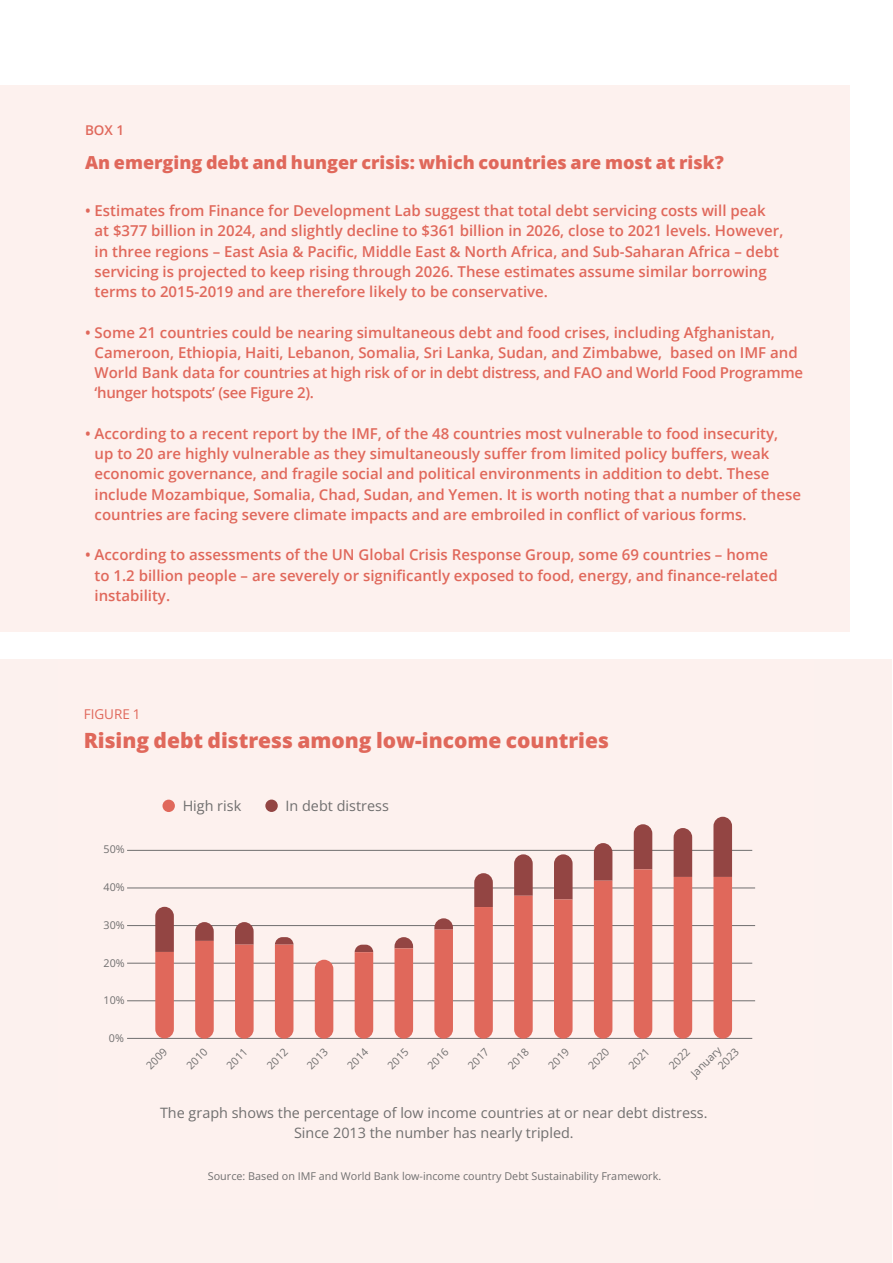
<style>
.page{position:relative;width:893px;height:1263px;background:#fff}
.page>*{position:absolute;margin:0;border:0;box-sizing:border-box;transform-origin:0 0}
.texte{font:21px "Open Sans";color:#e0685b}
.texte-2{font:18px "Open Sans";color:#e0685b}
.t1{font:600 15px/20.2px "Open Sans";color:#e0685b}
.t2{font:14.4px/19.8px "Open Sans Roman";color:#706f6f;text-align:center}
.texte-3{font:13.5px "Open Sans";color:#e0685b}
.t3{font:600 13.5px "Open Sans";color:#e0685b}
.t4{font:10.8px "Open Sans Roman";color:#706f6f}
</style>
<div class="page">
<div style="left:0;top:85px;width:849px;height:546px;background:#fdf1ee"></div>
<div style="left:0;top:660px;width:892px;height:603px;background:#fcf1ee"></div>
<hr style="left:127px;top:963px;width:625px;height:1px;background:#706f6f">
<hr style="left:127px;top:1000px;width:628px;height:1px;background:#706f6f">
<hr style="left:127px;top:925px;width:628px;height:1px;background:#706f6f">
<hr style="left:127px;top:888px;width:628px;height:1px;background:#706f6f">
<hr style="left:127px;top:850px;width:625px;height:1px;background:#706f6f">
<hr style="left:127px;top:1038px;width:625px;height:1px;background:#706f6f">
<svg style="left:155px;top:907px;width:19px;height:131px;background:#c8635a"></svg>
<svg style="left:195px;top:922px;width:19px;height:117px;background:#d56a5f"></svg>
<svg style="left:235px;top:922px;width:19px;height:117px;background:#d3695e"></svg>
<svg style="left:275px;top:937px;width:18px;height:102px;background:#db695d"></svg>
<div style="left:315px;top:960px;width:18px;height:79px;background:#e0685b;border-radius:9px"></div>
<svg style="left:355px;top:945px;width:18px;height:94px;background:#da695d"></svg>
<svg style="left:394px;top:937px;width:19px;height:102px;background:#da6d62"></svg>
<svg style="left:434px;top:918px;width:19px;height:121px;background:#db6c61"></svg>
<svg style="left:474px;top:873px;width:19px;height:166px;background:#d2675d"></svg>
<svg style="left:514px;top:854px;width:19px;height:185px;background:#d0665c"></svg>
<svg style="left:554px;top:854px;width:19px;height:185px;background:#cf665c"></svg>
<svg style="left:594px;top:843px;width:18px;height:196px;background:#d26459"></svg>
<svg style="left:634px;top:824px;width:18px;height:215px;background:#d06358"></svg>
<svg style="left:674px;top:828px;width:18px;height:211px;background:#ce6258"></svg>
<svg style="left:713px;top:817px;width:19px;height:222px;background:#cd645a"></svg>
<div style="left:162px;top:800px;width:13px;height:12px;background:#e0685b;border-radius:50%"></div>
<div style="left:265px;top:799px;width:13px;height:13px;background:#934543;border-radius:50%"></div>
<p class="t3" style="left:85px;top:121px;width:41px">BOX 1</p>
<p class="texte-2" style="left:85px;top:150px;width:640px">An emerging debt and hunger crisis: which countries are most at risk?</p>
<p class="t1" style="left:95px;top:200px;width:690px;text-indent:-10px">• Estimates from Finance for Development Lab suggest that total debt servicing costs will peak at $377 billion in 2024, and slightly decline to $361 billion in 2026, close to 2021 levels. However, in three regions – East Asia &amp; Pacific, Middle East &amp; North Africa, and Sub-Saharan Africa – debt servicing is projected to keep rising through 2026. These estimates assume similar borrowing terms to 2015-2019 and are therefore likely to be conservative.</p>
<p class="t1" style="left:95px;top:322px;width:710px;text-indent:-10px">• Some 21 countries could be nearing simultaneous debt and food crises, including Afghanistan, Cameroon, Ethiopia, Haiti, Lebanon, Somalia, Sri Lanka, Sudan, and Zimbabwe, based on IMF and World Bank data for countries at high risk of or in debt distress, and FAO and World Food Programme ‘hunger hotspots’ (see Figure 2).</p>
<p class="t1" style="left:95px;top:423px;width:708px;text-indent:-10px">• According to a recent report by the IMF, of the 48 countries most vulnerable to food insecurity,<br>up to 20 are highly vulnerable as they simultaneously suffer from limited policy buffers, weak economic governance, and fragile social and political environments in addition to debt. These include Mozambique, Somalia, Chad, Sudan, and Yemen. It is worth noting that a number of these countries are facing severe climate impacts and are embroiled in conflict of various forms.</p>
<p class="t1" style="left:95px;top:544px;width:685px;text-indent:-10px">• According to assessments of the UN Global Crisis Response Group, some 69 countries – home to 1.2 billion people – are severely or significantly exposed to food, energy, and finance-related instability.</p>
<p class="texte-3" style="left:84px;top:705px;width:58px">FIGURE 1</p>
<p class="texte" style="left:84px;top:726px;width:527px">Rising debt distress among low-income countries</p>
<p class="t4" style="left:104px;top:841px;width:23px">50%</p>
<p class="t4" style="left:104px;top:880px;width:23px">40%</p>
<p class="t4" style="left:104px;top:918px;width:23px">30%</p>
<p class="t4" style="left:104px;top:955px;width:23px">20%</p>
<p class="t4" style="left:104px;top:993px;width:23px">10%</p>
<p class="t4" style="left:109px;top:1031px;width:17px">0%</p>
<p class="t2" style="left:183px;top:795px;width:60px">High risk</p>
<p class="t2" style="left:286px;top:795px;width:105px">In debt distress</p>
<p class="t4" style="left:688px;top:1070px;width:39px;rotate:-45deg">January</p>
<p class="t2" style="left:160px;top:1103px;width:549px">The graph shows the percentage of low income countries at or near debt distress.<br>Since 2013 the number has nearly tripled.</p>
<p class="t4" style="left:263px;top:1062px;width:26px;rotate:-45deg">2012</p>
<p class="t4" style="left:304px;top:1062px;width:26px;rotate:-45deg">2013</p>
<p class="t4" style="left:344px;top:1062px;width:26px;rotate:-45deg">2014</p>
<p class="t4" style="left:384px;top:1062px;width:26px;rotate:-45deg">2015</p>
<p class="t4" style="left:424px;top:1062px;width:26px;rotate:-45deg">2016</p>
<p class="t4" style="left:464px;top:1062px;width:26px;rotate:-45deg">2017</p>
<p class="t4" style="left:505px;top:1062px;width:26px;rotate:-45deg">2018</p>
<p class="t4" style="left:545px;top:1062px;width:26px;rotate:-45deg">2019</p>
<p class="t4" style="left:585px;top:1062px;width:26px;rotate:-45deg">2020</p>
<p class="t4" style="left:625px;top:1062px;width:26px;rotate:-45deg">2021</p>
<p class="t4" style="left:665px;top:1062px;width:26px;rotate:-45deg">2022</p>
<p class="t4" style="left:714px;top:1062px;width:26px;rotate:-45deg">2023</p>
<p class="t4" style="left:143px;top:1062px;width:26px;rotate:-45deg">2009</p>
<p class="t4" style="left:183px;top:1062px;width:26px;rotate:-45deg">2010</p>
<p class="t4" style="left:223px;top:1062px;width:26px;rotate:-45deg">2011</p>
<p class="t4" style="left:208px;top:1169px;width:455px">Source: Based on IMF and World Bank low-income country Debt Sustainability Framework.</p>
</div>
